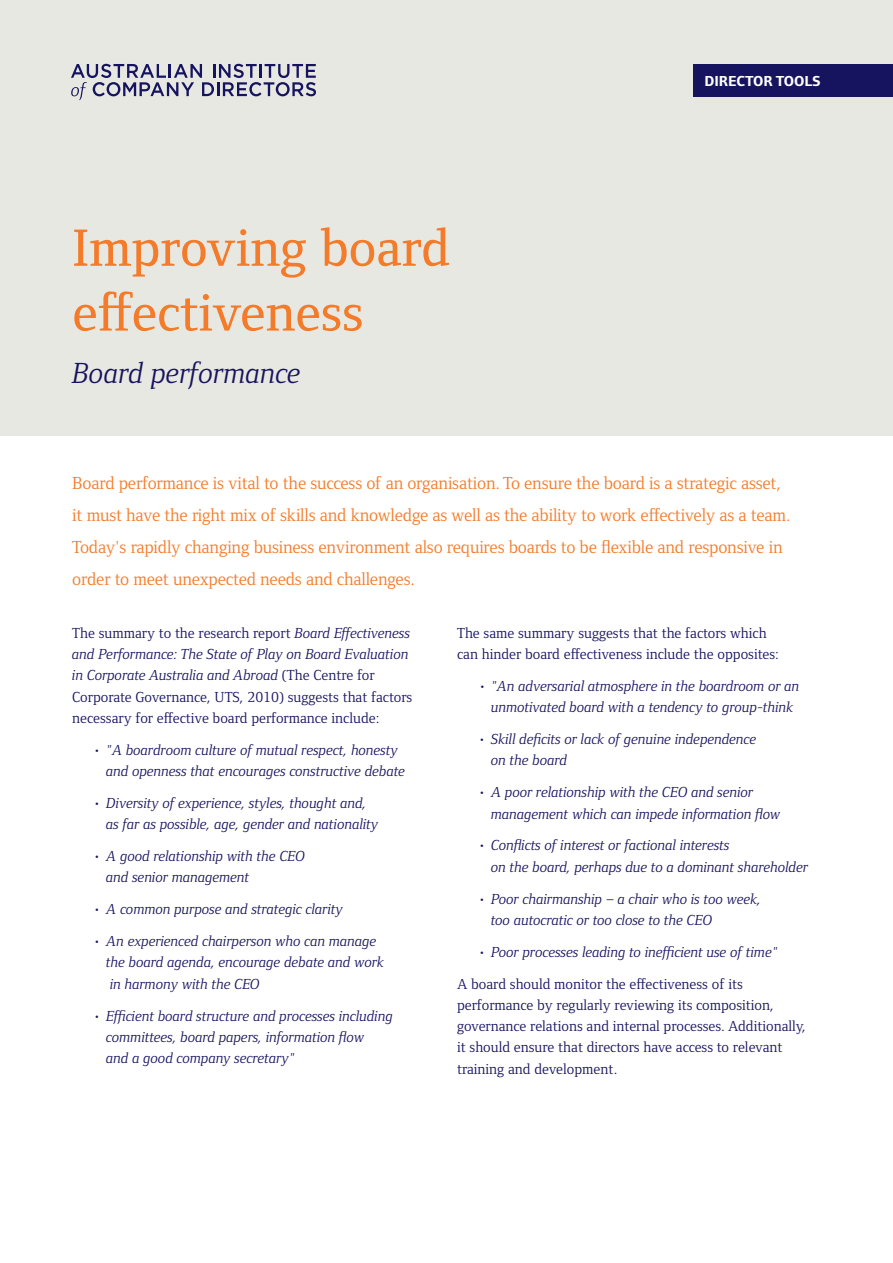
<style>
.page{position:relative;width:893px;height:1263px;background:#fff}
.page>*{position:absolute;margin:0;border:0;box-sizing:border-box;transform-origin:0 0}
.t1{font:500 54px/64.8px "Foundry Form Serif";color:#f47b29}
.t2{font:italic 30px "Foundry Form Serif";color:#16135f}
.t3{font:18px/32px "Foundry Form Serif";letter-spacing:-.01em;color:#f47b29}
.t4{font:italic 15px/21.3px "Foundry Form Serif";color:#16135f}
.t5{font:15px/21.3px "Foundry Form Serif";color:#16135f}
.t6{font:700 15px "Foundry Form Sans";color:#fff}
.s1{font-style:italic}
.s2{font-style:normal}
</style>
<div class="page">
<div style="left:0;top:0;width:893px;height:436px;background:#e8e8e2"></div>
<svg style="left:71px;top:64px;width:245px;height:36px"></svg>
<div style="left:693px;top:64px;width:200px;height:33px;background:#16135f"></div>
<h1 class="t1" style="left:72px;top:215px;width:379px">Improving board effectiveness</h1>
<h2 class="t2" style="left:72px;top:356px;width:230px">Board performance</h2>
<p class="t6" style="left:704px;top:72px;width:118px">DIRECTOR TOOLS</p>
<p class="t3" style="left:72px;top:467px;width:720px">Board performance is vital to the success of an organisation. To ensure the board is a strategic asset, it must have the right mix of skills and knowledge as well as the ability to work effectively as a team.<br>Today's rapidly changing business environment also requires boards to be flexible and responsive in order to meet unexpected needs and challenges.</p>
<p class="t5" style="left:72px;top:622px;width:341px">The summary to the research report <span class="s1">Board Effectiveness and Performance: The State of Play on Board Evaluation in Corporate Australia and Abroad</span> (The Centre for Corporate Governance, UTS, 2010) suggests that factors necessary for effective board performance include:</p>
<p class="t4" style="left:106px;top:739px;width:300px;text-indent:-13px">• "A boardroom culture of mutual respect, honesty and openness that encourages constructive debate</p>
<p class="t4" style="left:106px;top:792px;width:274px;text-indent:-13px">• Diversity of experience, styles, thought and, as far as possible, age, gender and nationality</p>
<p class="t4" style="left:106px;top:845px;width:200px;text-indent:-13px">• A good relationship with the CEO and senior management</p>
<p class="t4" style="left:94px;top:898px;width:251px">• A common purpose and strategic clarity</p>
<p class="t4" style="left:106px;top:930px;width:279px;text-indent:-13px">• An experienced chairperson who can manage the board agenda, encourage debate and work in harmony with the CEO</p>
<p class="t4" style="left:106px;top:1005px;width:288px;text-indent:-13px">• Efficient board structure and processes including committees, board papers, information flow<br>and a good company secretary"</p>
<p class="t5" style="left:457px;top:622px;width:323px">The same summary suggests that the factors which can hinder board effectiveness include the opposites:</p>
<p class="t4" style="left:478px;top:675px;width:323px;text-align:center"><span class="s2">•</span> "An adversarial atmosphere in the boardroom or an unmotivated board with a tendency to group-think</p>
<p class="t4" style="left:491px;top:728px;width:267px;text-indent:-13px">• Skill deficits or lack of genuine independence on the board</p>
<p class="t4" style="left:491px;top:782px;width:291px;text-indent:-13px">• A poor relationship with the CEO and senior management which can impede information flow</p>
<p class="t4" style="left:491px;top:835px;width:319px;text-indent:-13px">• Conflicts of interest or factional interests<br>on the board, perhaps due to a dominant shareholder</p>
<p class="t4" style="left:491px;top:888px;width:272px;text-indent:-13px">• Poor chairmanship – a chair who is too week, too autocratic or too close to the CEO</p>
<p class="t4" style="left:478px;top:941px;width:301px">• Poor processes leading to inefficient use of time"</p>
<p class="t5" style="left:457px;top:973px;width:350px">A board should monitor the effectiveness of its performance by regularly reviewing its composition, governance relations and internal processes. Additionally, it should ensure that directors have access to relevant training and development.</p>
</div>
